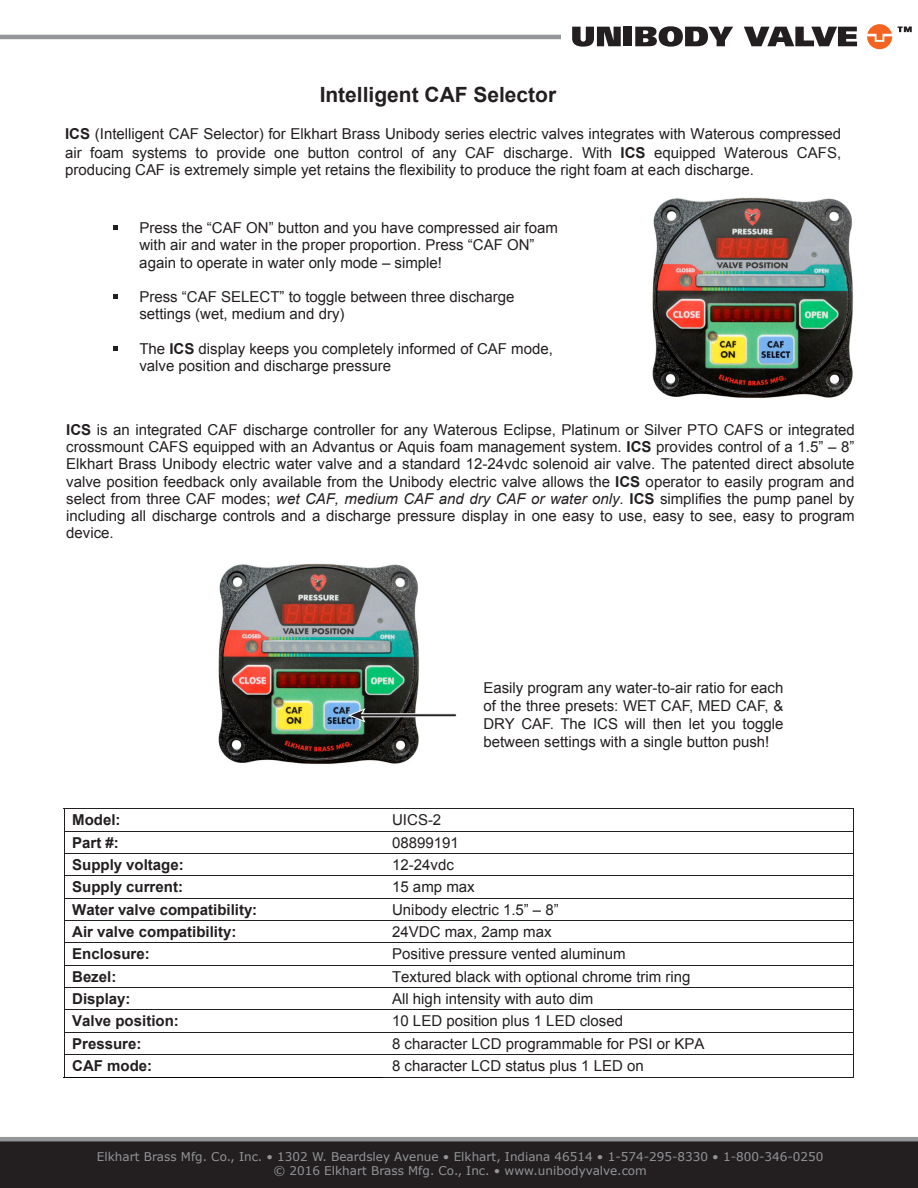
<style>
.page{position:relative;width:918px;height:1188px;background:#fff}
.page>*{position:absolute;margin:0;border:0;box-sizing:border-box;transform-origin:0 0}
.t1{font:700 21px "Arial";color:#231f20}
.t2{font:15px/17.2px "Arial";color:#231f20;text-align:justify}
.t3{font:700 15px "Arial";color:#231f20}
.t4{font:12px/14.4px "Verdana";color:#939598;text-align:center}
.s1{font-weight:700}
.s2{font-size:16.5px}
.s3{font-style:italic}
</style>
<div class="page">
<img style="left:218px;top:563px;width:201px;height:201px">
<div style="left:0;top:1140px;width:918px;height:48px;background:#231f20"></div>
<hr style="left:0;top:1137px;width:918px;height:4px;background:#939598">
<hr style="left:0;top:35px;width:561px;height:4px;background:#939598">
<svg style="left:867px;top:24px;width:25px;height:25px"></svg>
<svg style="left:572px;top:27px;width:49px;height:20px"></svg>
<div style="left:624px;top:27px;width:8px;height:19px;background:#231f20"></div>
<svg style="left:635px;top:26px;width:98px;height:21px"></svg>
<svg style="left:744px;top:27px;width:113px;height:19px"></svg>
<svg style="left:898px;top:27px;width:14px;height:5px"></svg>
<hr style="left:64px;top:808px;width:790px;height:1px;background:#231f20">
<hr style="left:64px;top:831px;width:789px;height:1px;background:#231f20">
<hr style="left:64px;top:853px;width:789px;height:1px;background:#231f20">
<hr style="left:64px;top:876px;width:789px;height:1px;background:#231f20">
<hr style="left:64px;top:898px;width:789px;height:1px;background:#231f20">
<hr style="left:64px;top:920px;width:789px;height:1px;background:#231f20">
<hr style="left:64px;top:943px;width:789px;height:1px;background:#231f20">
<hr style="left:64px;top:965px;width:789px;height:1px;background:#231f20">
<hr style="left:64px;top:987px;width:789px;height:1px;background:#231f20">
<hr style="left:64px;top:1010px;width:789px;height:1px;background:#231f20">
<hr style="left:64px;top:1032px;width:789px;height:1px;background:#231f20">
<hr style="left:64px;top:1054px;width:789px;height:1px;background:#231f20">
<svg style="left:64px;top:809px;width:1px;height:268px"></svg>
<hr style="left:64px;top:1077px;width:320px;height:1px;background:#050504">
<hr style="left:383px;top:1077px;width:470px;height:1px;background:#231f20">
<svg style="left:853px;top:809px;width:1px;height:269px"></svg>
<svg style="left:114px;top:225px;width:4px;height:5px"></svg>
<svg style="left:114px;top:294px;width:4px;height:5px"></svg>
<svg style="left:114px;top:346px;width:4px;height:5px"></svg>
<svg style="left:348px;top:708px;width:109px;height:14px"></svg>
<img style="left:652px;top:197px;width:201px;height:201px">
<h1 class="t1" style="left:320px;top:80px;width:238px">Intelligent CAF Selector</h1>
<p class="t2" style="left:65px;top:125px;width:778px;line-height:18.1px"><span class="s1">ICS</span> (Intelligent CAF Selector) for Elkhart Brass Unibody series electric valves integrates with Waterous compressed air foam systems to provide one button control of any CAF discharge<span class="s2">.</span> With <span class="s1">ICS</span> equipped Waterous CAFS, producing CAF is extremely simple yet retains the flexibility to produce the right foam at each discharge.</p>
<p class="t2" style="left:139px;top:219px;width:420px;text-align:left">Press the “CAF ON” button and you have compressed air foam with air and water in the proper proportion. Press “CAF ON” again to operate in water only mode – simple!</p>
<p class="t2" style="left:139px;top:288px;width:377px">Press “CAF SELECT” to toggle between three discharge settings (wet, medium and dry)</p>
<p class="t2" style="left:139px;top:340px;width:415px">The <span class="s1">ICS</span> display keeps you completely informed of CAF mode, valve position and discharge pressure</p>
<p class="t2" style="left:66px;top:421px;width:790px"><span class="s1">ICS</span> is an integrated CAF discharge controller for any Waterous Eclipse, Platinum or Silver PTO CAFS or integrated crossmount CAFS equipped with an Advantus or Aquis foam management system. <span class="s1">ICS</span> provides control of a 1.5” – 8” Elkhart Brass Unibody electric water valve and a standard 12-24vdc solenoid air valve. The patented direct absolute valve position feedback only available from the Unibody electric valve allows the <span class="s1">ICS</span> operator to easily program and select from three CAF modes; <span class="s3">wet CAF, medium CAF and dry CAF or water only.</span> <span class="s1">ICS</span> simplifies the pump panel by including all discharge controls and a discharge pressure display in one easy to use, easy to see, easy to program device.</p>
<p class="t2" style="left:483px;top:679px;width:302px;line-height:18px">Easily program any water-to-air ratio for each of the three presets: WET CAF, MED CAF, &amp; DRY CAF. The ICS will then let you toggle between settings with a single button push!</p>
<p class="t3" style="left:72px;top:809px;width:50px">Model:</p>
<p class="t2" style="left:392px;top:811px;width:51px">UICS-2</p>
<p class="t3" style="left:72px;top:832px;width:48px">Part #:</p>
<p class="t2" style="left:392px;top:834px;width:68px">08899191</p>
<p class="t3" style="left:72px;top:854px;width:113px">Supply voltage:</p>
<p class="t2" style="left:392px;top:856px;width:63px">12-24vdc</p>
<p class="t3" style="left:72px;top:877px;width:112px">Supply current:</p>
<p class="t2" style="left:392px;top:878px;width:84px">15 amp max</p>
<p class="t3" style="left:72px;top:899px;width:187px">Water valve compatibility:</p>
<p class="t2" style="left:392px;top:901px;width:168px">Unibody electric 1.5” – 8”</p>
<p class="t3" style="left:72px;top:921px;width:166px">Air valve compatibility:</p>
<p class="t2" style="left:392px;top:923px;width:161px">24VDC max, 2amp max</p>
<p class="t3" style="left:72px;top:944px;width:79px">Enclosure:</p>
<p class="t2" style="left:392px;top:945px;width:235px">Positive pressure vented aluminum</p>
<p class="t3" style="left:72px;top:966px;width:46px">Bezel:</p>
<p class="t2" style="left:392px;top:968px;width:300px">Textured black with optional chrome trim ring</p>
<p class="t3" style="left:72px;top:988px;width:60px">Display:</p>
<p class="t2" style="left:392px;top:990px;width:203px">All high intensity with auto dim</p>
<p class="t3" style="left:72px;top:1011px;width:108px">Valve position:</p>
<p class="t2" style="left:392px;top:1012px;width:232px">10 LED position plus 1 LED closed</p>
<p class="t3" style="left:72px;top:1033px;width:71px">Pressure:</p>
<p class="t2" style="left:392px;top:1035px;width:314px">8 character LCD programmable for PSI or KPA</p>
<p class="t3" style="left:72px;top:1055px;width:82px">CAF mode:</p>
<p class="t2" style="left:392px;top:1057px;width:253px">8 character LCD status plus 1 LED on</p>
<p class="t4" style="left:97px;top:1149px;width:728px">Elkhart Brass Mfg. Co., Inc. • 1302 W. Beardsley Avenue • Elkhart, Indiana 46514 • 1-574-295-8330 • 1-800-346-0250 © 2016 Elkhart Brass Mfg. Co., Inc. • www.unibodyvalve.com</p>
</div>
